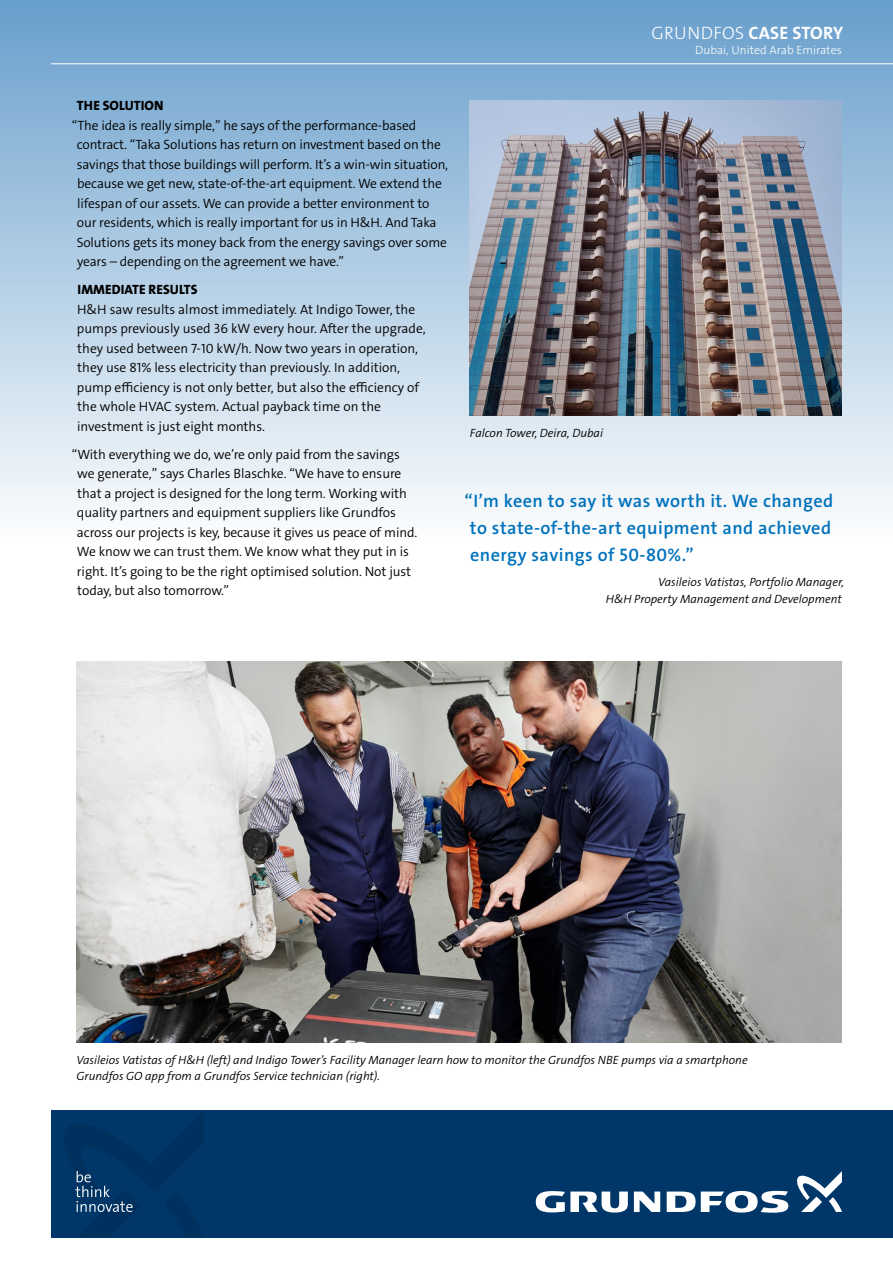
<style>
.page{position:relative;width:893px;height:1263px;background:#fff}
.page>*{position:absolute;margin:0;border:0;box-sizing:border-box;transform-origin:0 0}
.t1{font:18.15px/27px "Grundfos The Sans V2 OT 6 SB";letter-spacing:.025em;color:#0072bc;text-align:justify}
.t2{font:18px "Grundfos The Sans V2 OT 7 B";letter-spacing:.005em;color:#fff}
.t3{font:13.5px/19.5px "Grundfos The Sans V2 OT 4 SL";letter-spacing:-.005em;color:#000}
.t4{font:13.5px "Grundfos The Sans V2 OT 8 XB";letter-spacing:.005em;color:#000}
.t5{font:12px/16.5px "Grundfos The Sans V2 OT 4 SL Italic";color:#000;text-align:right}
.t6{font:12px "Grundfos The Sans V2 OT 3 L";color:#fff}
.s1{font-family:"Grundfos The Sans V2 OT 3 L"}
</style>
<div class="page">
<div style="left:0;top:0;width:893px;height:542px;background:linear-gradient(to bottom,#689fcc,#fdfdfe)"></div>
<hr style="left:51px;top:63px;width:842px;height:1px;background:#fff">
<img style="left:470px;top:100px;width:372px;height:315px">
<img style="left:77px;top:661px;width:765px;height:381px">
<div style="left:51px;top:1110px;width:842px;height:127px;background:#003768"></div>
<svg style="left:634px;top:1191px;width:26px;height:21px"></svg>
<svg style="left:536px;top:1191px;width:92px;height:21px"></svg>
<svg style="left:667px;top:1191px;width:121px;height:22px"></svg>
<svg style="left:797px;top:1171px;width:45px;height:41px"></svg>
<svg style="left:64px;top:1111px;width:140px;height:126px"></svg>
<h2 class="t2" style="left:652px;top:21px;width:193px"><span class="s1">GRUNDFOS</span> CASE STORY</h2>
<p class="t6" style="left:695px;top:42px;width:148px">Dubai, United Arab Emirates</p>
<p class="t4" style="left:77px;top:97px;width:88px">THE SOLUTION</p>
<p class="t3" style="left:77px;top:116px;width:373px;text-indent:-5px">“The idea is really simple,” he says of the performance-based contract. “Taka Solutions has return on investment based on the savings that those buildings will perform. It’s a win-win situation, because we get new, state-of-the-art equipment. We extend the lifespan of our assets. We can provide a better environment to our residents, which is really important for us in H&amp;H. And Taka Solutions gets its money back from the energy savings over some years – depending on the agreement we have.”</p>
<p class="t4" style="left:78px;top:281px;width:121px">IMMEDIATE RESULTS</p>
<p class="t3" style="left:77px;top:300px;width:350px">H&amp;H saw results almost immediately. At Indigo Tower, the pumps previously used 36 kW every hour. After the upgrade, they used between 7-10 kW/h. Now two years in operation, they use 81% less electricity than previously. In addition, pump efficiency is not only better, but also the efficiency of the whole HVAC system. Actual payback time on the investment is just eight months.</p>
<p class="t3" style="left:77px;top:445px;width:342px;text-indent:-5px">“With everything we do, we’re only paid from the savings we generate,” says Charles Blaschke. “We have to ensure that a project is designed for the long term. Working with quality partners and equipment suppliers like Grundfos across our projects is key, because it gives us peace of mind.<br>We know we can trust them. We know what they put in is right. It’s going to be the right optimised solution. Not just today, but also tomorrow.”</p>
<p class="t5" style="left:470px;top:425px;width:135px">Falcon Tower, Deira, Dubai</p>
<h1 class="t1" style="left:465px;top:488px;width:370px">“I’m keen to say it was worth it. We changed to state-of-the-art equipment and achieved energy savings of 50-80%.”</h1>
<p class="t5" style="left:606px;top:574px;width:240px">Vasileios Vatistas, Portfolio Manager,<br>H&amp;H Property Management and Development</p>
<p class="t5" style="left:77px;top:1051px;width:673px;text-align:left">Vasileios Vatistas of H&amp;H (left) and Indigo Tower’s Facility Manager learn how to monitor the Grundfos NBE pumps via a smartphone<br>Grundfos GO app from a Grundfos Service technician (right).</p>
</div>
